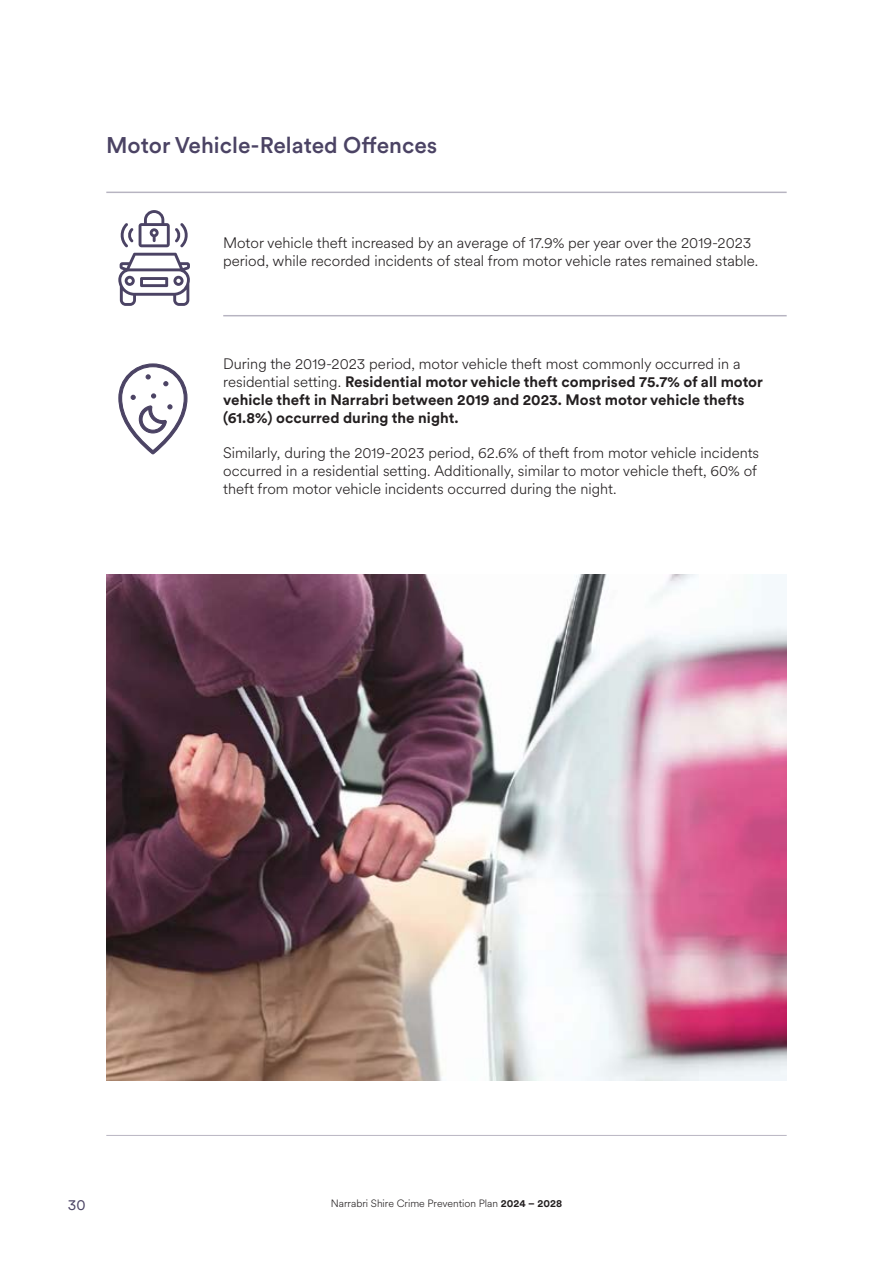
<style>
.page{position:relative;width:893px;height:1263px;background:#fff}
.page>*{position:absolute;margin:0;border:0;box-sizing:border-box;transform-origin:0 0}
.t1{font:500 22.5px "Circular XX";color:#4b4364}
.t2{font:300 15px/18px "Circular XX";color:#231f20}
.t3{font:700 15px/18px "Circular XX";color:#231f20}
.t4{font:15px "Circular XX";color:#4b4364}
.t5{font:300 10.5px "Circular XX";color:#231f20}
.s1{font-weight:300}
.s2{font-weight:700}
</style>
<div class="page">
<hr style="left:106px;top:1135px;width:681px;height:1px;background:#4b4364">
<img style="left:106px;top:574px;width:681px;height:506px">
<hr style="left:223px;top:315px;width:564px;height:1px;background:#4b4364">
<svg style="left:118px;top:253px;width:72px;height:53px"></svg>
<svg style="left:139px;top:210px;width:49px;height:37px"></svg>
<svg style="left:120px;top:223px;width:13px;height:24px"></svg>
<svg style="left:118px;top:363px;width:70px;height:92px"></svg>
<hr style="left:106px;top:192px;width:681px;height:1px;background:#4b4364">
<h1 class="t1" style="left:106px;top:129px;width:333px">Motor Vehicle-Related Offences</h1>
<p class="t2" style="left:223px;top:233px;width:536px">Motor vehicle theft increased by an average of 17.9% per year over the 2019-2023 period, while recorded incidents of steal from motor vehicle rates remained stable.</p>
<p class="t3" style="left:223px;top:354px;width:541px"><span class="s1">During the 2019-2023 period, motor vehicle theft most commonly occurred in a residential setting.</span> Residential motor vehicle theft comprised 75.7% of all motor vehicle theft in Narrabri between 2019 and 2023. Most motor vehicle thefts (61.8%) occurred during the night.</p>
<p class="t2" style="left:223px;top:443px;width:537px">Similarly, during the 2019-2023 period, 62.6% of theft from motor vehicle incidents occurred in a residential setting. Additionally, similar to motor vehicle theft, 60% of theft from motor vehicle incidents occurred during the night.</p>
<p class="t4" style="left:68px;top:1195px;width:19px">30</p>
<p class="t5" style="left:331px;top:1196px;width:233px">Narrabri Shire Crime Prevention Plan <span class="s2">2024 – 2028</span></p>
</div>
